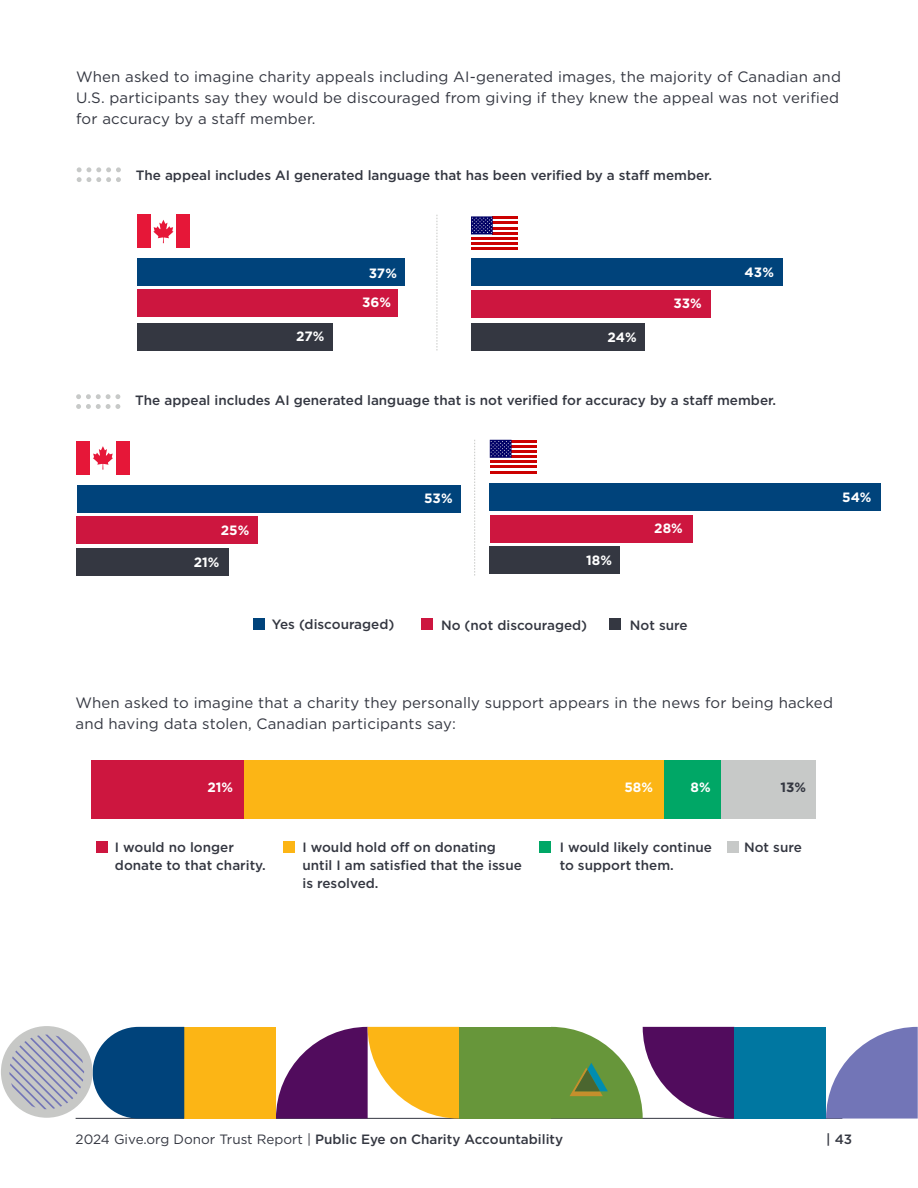
<style>
.page{position:relative;width:918px;height:1188px;background:#fff}
.page>*{position:absolute;margin:0;border:0;box-sizing:border-box;transform-origin:0 0}
.t1{font:15px/21px "Gotham";letter-spacing:.01em;color:#343741}
.t2{font:500 13.5px/18px "Gotham";color:#343741}
.t3{font:700 13.5px "Gotham";color:#fff}
.t4{font:700 13.5px "Gotham";color:#343741}
.s1{font-weight:400}
</style>
<div class="page">
<hr style="left:76px;top:1118px;width:766px;height:1px;background:#343741">
<svg style="left:77px;top:167px;width:44px;height:15px"></svg>
<svg style="left:76px;top:394px;width:44px;height:15px"></svg>
<div style="left:471px;top:258px;width:312px;height:28px;background:#00437b"></div>
<div style="left:471px;top:291px;width:239px;height:27px;background:#cd163f"></div>
<div style="left:471px;top:323px;width:174px;height:27px;background:#343741"></div>
<svg style="left:437px;top:215px;width:1px;height:135px"></svg>
<svg style="left:471px;top:221px;width:47px;height:14px"></svg>
<hr style="left:493px;top:216px;width:25px;height:3px;background:#c00">
<hr style="left:493px;top:222px;width:25px;height:2px;background:#c00">
<hr style="left:493px;top:227px;width:25px;height:2px;background:#c00">
<hr style="left:493px;top:232px;width:25px;height:2px;background:#c00">
<hr style="left:471px;top:237px;width:47px;height:3px;background:#c00">
<hr style="left:471px;top:242px;width:47px;height:3px;background:#c00">
<hr style="left:471px;top:247px;width:47px;height:3px;background:#c00">
<svg style="left:471px;top:216px;width:22px;height:18px"></svg>
<svg style="left:472px;top:217px;width:20px;height:16px"></svg>
<svg style="left:150px;top:215px;width:27px;height:33px"></svg>
<div style="left:137px;top:215px;width:13px;height:33px;background:#e61738"></div>
<div style="left:177px;top:215px;width:13px;height:33px;background:#e61738"></div>
<svg style="left:153px;top:220px;width:21px;height:23px"></svg>
<div style="left:490px;top:484px;width:391px;height:27px;background:#00437b"></div>
<div style="left:490px;top:515px;width:203px;height:28px;background:#cd163f"></div>
<div style="left:490px;top:547px;width:130px;height:27px;background:#343741"></div>
<svg style="left:474px;top:440px;width:1px;height:136px"></svg>
<svg style="left:490px;top:442px;width:47px;height:24px"></svg>
<hr style="left:512px;top:440px;width:25px;height:2px;background:#c00">
<hr style="left:512px;top:445px;width:25px;height:2px;background:#c00">
<hr style="left:512px;top:450px;width:25px;height:3px;background:#c00">
<hr style="left:512px;top:455px;width:25px;height:3px;background:#c00">
<hr style="left:490px;top:460px;width:47px;height:3px;background:#c00">
<hr style="left:490px;top:466px;width:47px;height:2px;background:#c00">
<hr style="left:490px;top:471px;width:47px;height:2px;background:#c00">
<svg style="left:490px;top:440px;width:22px;height:18px"></svg>
<svg style="left:490px;top:441px;width:21px;height:15px"></svg>
<div style="left:137px;top:258px;width:268px;height:27px;background:#00437b"></div>
<div style="left:137px;top:289px;width:261px;height:28px;background:#cd163f"></div>
<div style="left:137px;top:323px;width:196px;height:27px;background:#343741"></div>
<div style="left:77px;top:441px;width:13px;height:34px;background:#e61738"></div>
<div style="left:116px;top:441px;width:13px;height:34px;background:#e61738"></div>
<svg style="left:93px;top:446px;width:20px;height:24px"></svg>
<div style="left:77px;top:485px;width:384px;height:28px;background:#00437b"></div>
<div style="left:77px;top:517px;width:181px;height:27px;background:#cd163f"></div>
<div style="left:77px;top:548px;width:152px;height:28px;background:#343741"></div>
<div style="left:97px;top:842px;width:11px;height:11px;background:#cd163f"></div>
<div style="left:283px;top:841px;width:11px;height:11px;background:#fcb515"></div>
<div style="left:540px;top:841px;width:11px;height:11px;background:#00a766"></div>
<div style="left:727px;top:842px;width:12px;height:11px;background:#c7c9c8"></div>
<div style="left:721px;top:760px;width:94px;height:58px;background:#c7c9c8"></div>
<div style="left:663px;top:760px;width:58px;height:58px;background:#00a766"></div>
<div style="left:243px;top:760px;width:420px;height:58px;background:#fcb515"></div>
<div style="left:91px;top:760px;width:152px;height:58px;background:#cd163f"></div>
<div style="left:253px;top:619px;width:11px;height:11px;background:#00437b"></div>
<div style="left:422px;top:619px;width:11px;height:11px;background:#cd163f"></div>
<div style="left:609px;top:619px;width:12px;height:11px;background:#343741"></div>
<svg style="left:276px;top:1027px;width:183px;height:92px"></svg>
<svg style="left:826px;top:1027px;width:92px;height:92px"></svg>
<div style="left:459px;top:1027px;width:92px;height:92px;background:#67963a"></div>
<div style="left:184px;top:1027px;width:92px;height:92px;background:#fcb515"></div>
<svg style="left:93px;top:1027px;width:91px;height:92px;background:#1a5587"></svg>
<div style="left:1px;top:1026px;width:92px;height:92px;background:#c7c8c6;border-radius:50%"></div>
<svg style="left:9px;top:1035px;width:75px;height:74px"></svg>
<svg style="left:551px;top:1027px;width:183px;height:92px"></svg>
<div style="left:734px;top:1027px;width:92px;height:92px;background:#0077a1"></div>
<p class="t1" style="left:76px;top:66px;width:766px">When asked to imagine charity appeals including AI-generated images, the majority of Canadian and<br>U.S. participants say they would be discouraged from giving if they knew the appeal was not verified for accuracy by a staff member.</p>
<p class="t2" style="left:136px;top:166px;width:578px">The appeal includes AI generated language that has been verified by a staff member.</p>
<p class="t3" style="left:296px;top:328px;width:30px">27%</p>
<p class="t3" style="left:369px;top:265px;width:30px">37%</p>
<p class="t3" style="left:362px;top:294px;width:30px">36%</p>
<p class="t3" style="left:608px;top:328px;width:31px">24%</p>
<p class="t3" style="left:673px;top:295px;width:30px">33%</p>
<p class="t3" style="left:745px;top:264px;width:31px">43%</p>
<p class="t2" style="left:135px;top:391px;width:642px">The appeal includes AI generated language that is not verified for accuracy by a staff member.</p>
<p class="t3" style="left:221px;top:521px;width:30px">25%</p>
<p class="t3" style="left:194px;top:553px;width:27px">21%</p>
<p class="t3" style="left:424px;top:490px;width:30px">53%</p>
<p class="t3" style="left:586px;top:551px;width:27px">18%</p>
<p class="t3" style="left:654px;top:520px;width:30px">28%</p>
<p class="t2" style="left:272px;top:616px;width:124px">Yes (discouraged)</p>
<p class="t2" style="left:441px;top:616px;width:148px">No (not discouraged)</p>
<p class="t2" style="left:630px;top:616px;width:59px">Not sure</p>
<p class="t3" style="left:842px;top:489px;width:31px">54%</p>
<p class="t1" style="left:76px;top:691px;width:759px">When asked to imagine that a charity they personally support appears in the news for being hacked and having data stolen, Canadian participants say:</p>
<p class="t3" style="left:207px;top:779px;width:27px">21%</p>
<p class="t3" style="left:624px;top:779px;width:30px">58%</p>
<p class="t3" style="left:691px;top:779px;width:22px">8%</p>
<p class="t4" style="left:780px;top:779px;width:27px">13%</p>
<p class="t2" style="left:115px;top:838px;width:152px">I would no longer donate to that charity.</p>
<p class="t2" style="left:302px;top:838px;width:221px">I would hold off on donating until I am satisfied that the issue is resolved.</p>
<p class="t2" style="left:560px;top:838px;width:154px">I would likely continue to support them.</p>
<p class="t2" style="left:744px;top:838px;width:59px">Not sure</p>
<p class="t2" style="left:76px;top:1130px;width:489px"><span class="s1">2024 Give.org Donor Trust Report |</span> Public Eye on Charity Accountability</p>
<p class="t2" style="left:826px;top:1130px;width:28px">| 43</p>
</div>
